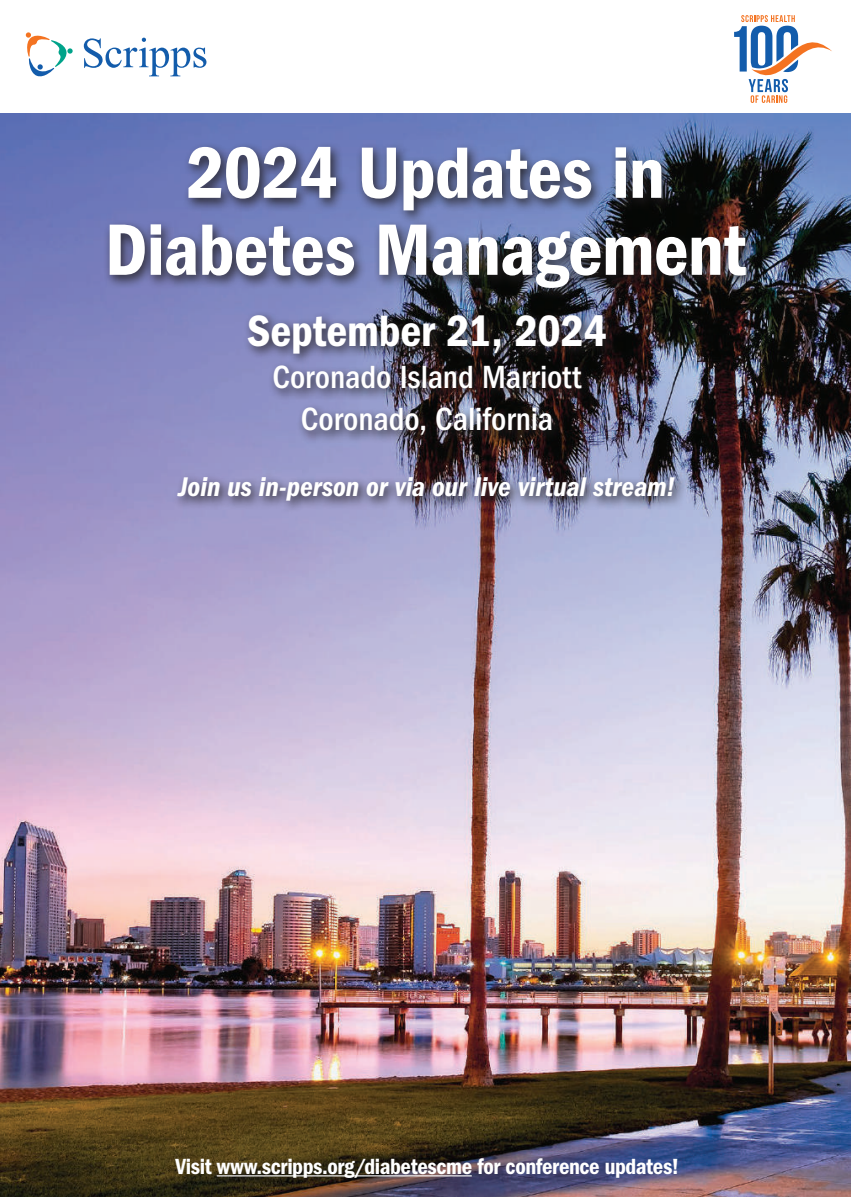
<style>
.page{position:relative;width:851px;height:1197px;background:#fff}
.page>*{position:absolute;margin:0;border:0;box-sizing:border-box;transform-origin:0 0}
.t1{font:75.25px/77px "ITC Franklin Gothic Std Dm Cd";letter-spacing:-.01em;color:#fff;text-align:center}
.t2{font:45.5px "ITC Franklin Gothic Std Dm Cd";letter-spacing:-.005em;color:#fff}
.t3{font:500 condensed 33.25px/42px "ITC Franklin Gothic Std";letter-spacing:-.005em;color:#fff;text-align:center}
.t4{font:28px "ITC Franklin Gothic Std Dm Cd It";color:#fff}
.t5{font:22.75px "ITC Franklin Gothic Std Dm Cd";letter-spacing:-.015em;color:#fff}
</style>
<div class="page">
<img style="left:0;top:113px;width:850px;height:1084px">
<div style="left:103px;top:141px;width:655px;height:162px;background:#231f20;opacity:.85"></div>
<div style="left:171px;top:310px;width:516px;height:203px;background:#231f20;opacity:.85"></div>
<hr style="left:217px;top:1175px;width:254px;height:1px;background:#fff">
<svg style="left:26px;top:32px;width:47px;height:44px"></svg>
<svg style="left:84px;top:38px;width:122px;height:38px"></svg>
<svg style="left:734px;top:15px;width:98px;height:88px"></svg>
<h1 class="t1" style="left:105px;top:135px;width:642px">2024 Updates in<br>Diabetes Management</h1>
<h2 class="t2" style="left:247px;top:305px;width:361px">September 21, 2024</h2>
<h3 class="t3" style="left:272px;top:356px;width:311px">Coronado Island Marriott<br>Coronado, California</h3>
<p class="t4" style="left:178px;top:470px;width:498px">Join us in-person or via our live virtual stream!</p>
<p class="t5" style="left:175px;top:1153px;width:505px">Visit www.scripps.org/diabetescme for conference updates!</p>
</div>
